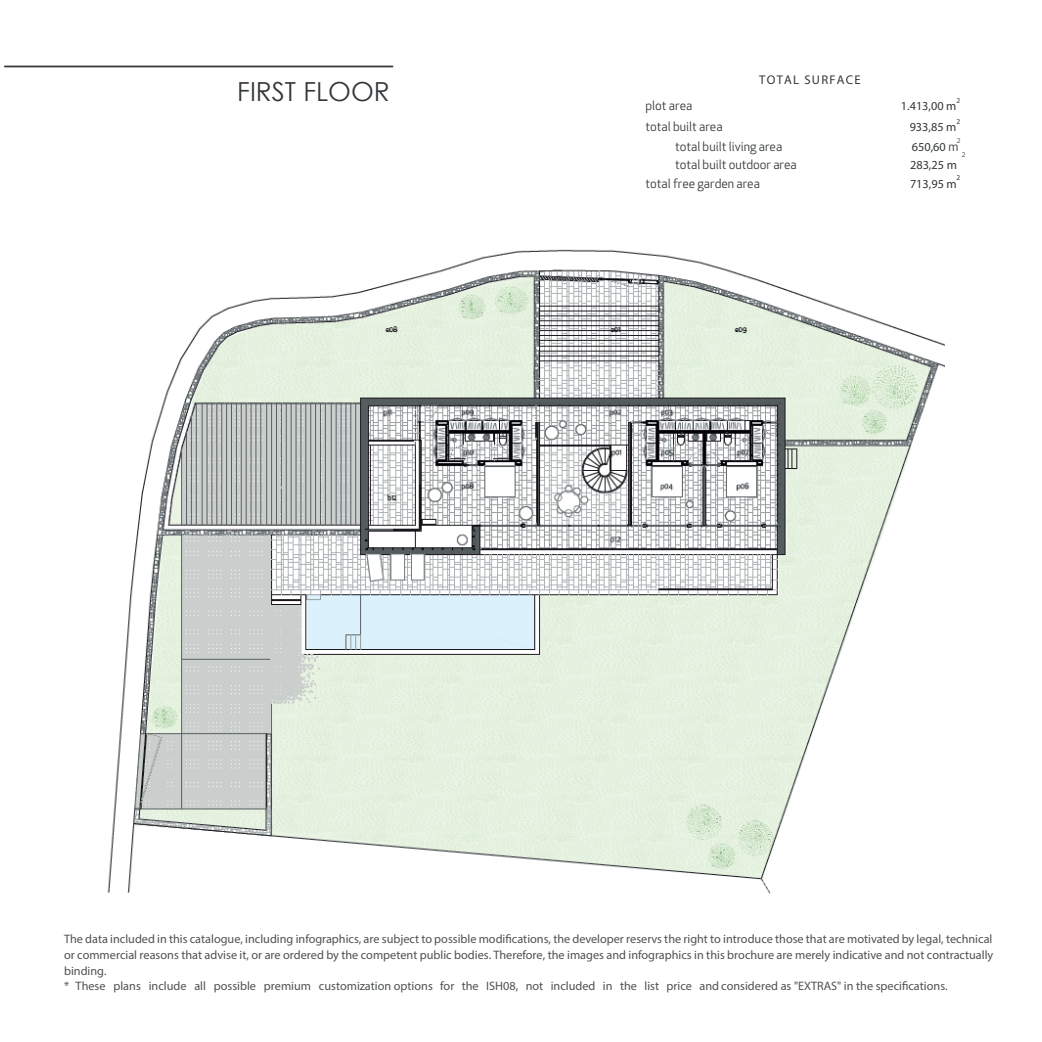
<style>
.page{position:relative;width:1042px;height:1042px;background:#fff}
.page>*{position:absolute;margin:0;border:0;box-sizing:border-box;transform-origin:0 0}
.t1{font:26.25px "Century Gothic";color:#333739}
.t2{font:12.6px "Apex New";color:#333739}
.t3{font:12.6px "Myriad Pro";letter-spacing:.1em;color:#333739}
.t4{font:300 12.25px/15.6px "Apex New";color:#4f5252}
.t5{font:12.25px "Myriad Pro";color:#333739}
.t6{font:7.35px "Myriad Pro";color:#333739}
.t7{font:7.35px "Apex New";color:#333739}
.s1{font-family:"Apex New";font-size:12.6px}
</style>
<div class="page">
<hr style="left:4px;top:66px;width:389px;height:1px;background:#333739">
<img style="left:107px;top:249px;width:837px;height:645px">
<h1 class="t1" style="left:237px;top:73px;width:154px">FIRST FLOOR</h1>
<p class="t2" style="left:645px;top:98px;width:48px">plot area</p>
<p class="t2" style="left:645px;top:119px;width:79px">total built area</p>
<p class="t3" style="left:759px;top:72px;width:103px">TOTAL SURFACE</p>
<p class="t6" style="left:956px;top:96px;width:5px">2</p>
<p class="t5" style="left:901px;top:99px;width:57px">1.413,00 m</p>
<p class="t6" style="left:956px;top:117px;width:5px">2</p>
<p class="t5" style="left:909px;top:120px;width:48px">933,85 m</p>
<p class="t7" style="left:956px;top:136px;width:5px">2</p>
<p class="t2" style="left:675px;top:138px;width:109px">total built living area</p>
<p class="t5" style="left:912px;top:139px;width:48px">650,60 <span class="s1">m</span></p>
<p class="t7" style="left:962px;top:150px;width:5px">2</p>
<p class="t2" style="left:675px;top:156px;width:123px">total built outdoor area</p>
<p class="t5" style="left:910px;top:157px;width:48px">283,25 m</p>
<p class="t2" style="left:645px;top:175px;width:116px">total free garden area</p>
<p class="t6" style="left:956px;top:173px;width:5px">2</p>
<p class="t5" style="left:910px;top:176px;width:48px">713,95 m</p>
<p class="t4" style="left:64px;top:931px;width:931px">The data included in this catalogue, including infographics, are subject to possible modifications, the developer reservs the right to introduce those that are motivated by legal, technical or commercial reasons that advise it, or are ordered by the competent public bodies. Therefore, the images and infographics in this brochure are merely indicative and not contractually binding.<br>* These plans include all possible premium customization options for the ISH08, not included in the list price and considered as "EXTRAS" in the specifications.</p>
</div>
